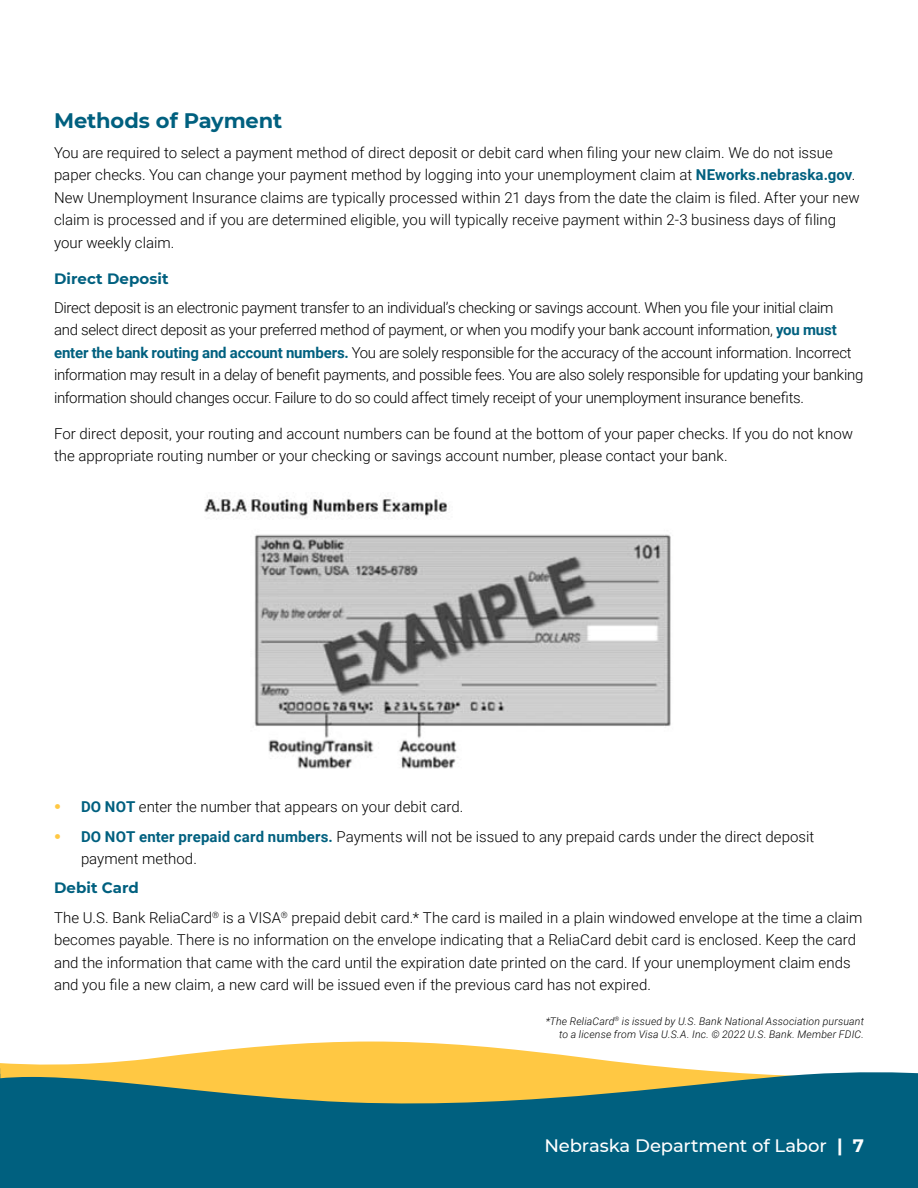
<style>
.page{position:relative;width:918px;height:1188px;background:#fff}
.page>*{position:absolute;margin:0;border:0;box-sizing:border-box;transform-origin:0 0}
.Subheads_2{font:700 21px "Montserrat";letter-spacing:-.005em;color:#00607f}
.t1{font:500 18px "Montserrat";letter-spacing:-.01em;color:#fff}
.Body_Copy{font:300 15px/22.5px "Roboto";letter-spacing:-.005em;color:#000}
.Subheads_2-2{font:700 15px "Montserrat";letter-spacing:.005em;color:#00607f}
.Body_Copy-2{font:italic 300 10.5px/12.6px "Roboto";letter-spacing:.015em;color:#000;text-align:right}
.s1{font-weight:700;color:#00607f}
.s2{font-family:"Montserrat";font-weight:700;font-size:19.5px;color:#ffc843}
.s3{font-weight:700}
</style>
<div class="page">
<svg style="left:1px;top:1042px;width:709px;height:29px;fill:#ffc843"></svg>
<svg style="left:0;top:1071px;width:918px;height:117px;background:#277076"></svg>
<img style="left:204px;top:497px;width:467px;height:272px">
<p class="Subheads_2" style="left:54px;top:106px;width:230px">Methods of Payment</p>
<p class="Body_Copy" style="left:54px;top:140px;width:807px">You are required to select a payment method of direct deposit or debit card when filing your new claim. We do not issue paper checks. You can change your payment method by logging into your unemployment claim at <span class="s1">NEworks.nebraska.gov</span>.<br>New Unemployment Insurance claims are typically processed within 21 days from the date the claim is filed. After your new claim is processed and if you are determined eligible, you will typically receive payment within 2-3 business days of filing your weekly claim.</p>
<p class="Subheads_2-2" style="left:54px;top:267px;width:116px">Direct Deposit</p>
<p class="Body_Copy" style="left:54px;top:296px;width:811px">Direct deposit is an electronic payment transfer to an individual’s checking or savings account. When you file your initial claim<br>and select direct deposit as your preferred method of payment, or when you modify your bank account information, <span class="s1">you must enter the bank routing and account numbers.</span> You are solely responsible for the accuracy of the account information. Incorrect information may result in a delay of benefit payments, and possible fees. You are also solely responsible for updating your banking information should changes occur. Failure to do so could affect timely receipt of your unemployment insurance benefits.</p>
<p class="Body_Copy" style="left:54px;top:422px;width:800px">For direct deposit, your routing and account numbers can be found at the bottom of your paper checks. If you do not know the appropriate routing number or your checking or savings account number, please contact your bank.</p>
<p class="Body_Copy" style="left:54px;top:795px;width:411px"><span class="s2">•</span> <span class="s1">DO NOT</span> enter the number that appears on your debit card.</p>
<p class="Body_Copy" style="left:81px;top:824px;width:735px;text-indent:-27px"><span class="s2">•</span> <span class="s1">DO NOT enter prepaid card numbers.</span> Payments will not be issued to any prepaid cards under the direct deposit payment method.</p>
<p class="Subheads_2-2" style="left:54px;top:877px;width:87px">Debit Card</p>
<p class="Body_Copy" style="left:54px;top:905px;width:810px">The U.S. Bank ReliaCard<sup>®</sup> is a VISA<sup>®</sup> prepaid debit card.* The card is mailed in a plain windowed envelope at the time a claim becomes payable. There is no information on the envelope indicating that a ReliaCard debit card is enclosed. Keep the card and the information that came with the card until the expiration date printed on the card. If your unemployment claim ends and you file a new claim, a new card will be issued even if the previous card has not expired.</p>
<p class="Body_Copy-2" style="left:546px;top:1015px;width:320px">*The ReliaCard<sup>®</sup> is issued by U.S. Bank National Association pursuant to a license from Visa U.S.A. Inc. © 2022 U.S. Bank. Member FDIC.</p>
<p class="t1" style="left:544px;top:1133px;width:321px">Nebraska Department of Labor <span class="s3">| 7</span></p>
</div>
